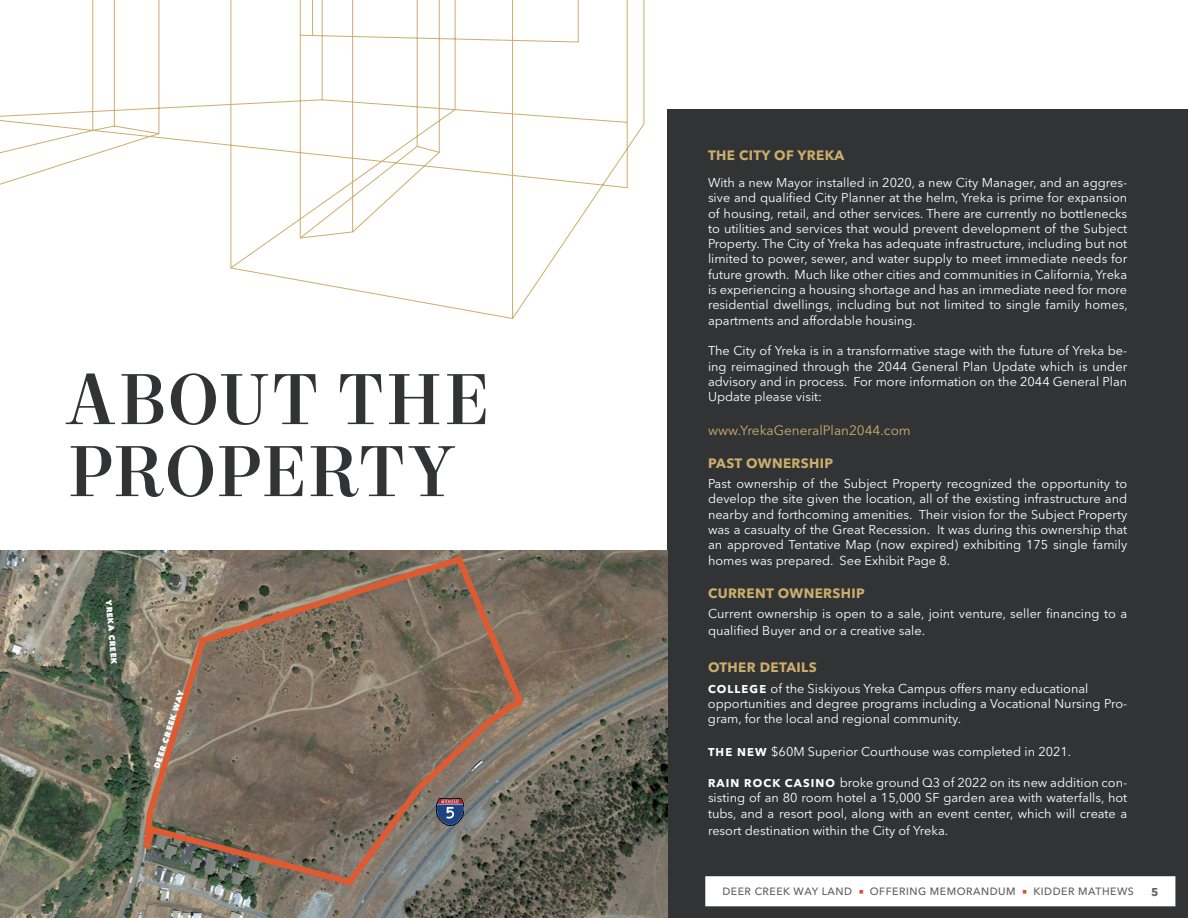
<style>
.page{position:relative;width:1188px;height:918px;background:#fff}
.page>*{position:absolute;margin:0;border:0;box-sizing:border-box;transform-origin:0 0}
.t1{font:500 72px/72px "Mort Modern 09";letter-spacing:.01em;color:#323335}
.t2{font:700 13.5px "Avenir Next LT Pro";letter-spacing:.025em;color:#cbae6c}
.t3{font:13.5px "Avenir Next LT Pro";color:#cbae6c}
.t4{font:12.75px/15.3px "Avenir Next LT Pro";color:#fff;text-align:justify}
.t5{font:700 11.25px "Avenir Next LT Pro";color:#5f5d5e}
.t6{font:500 10.5px "Avenir Next LT Pro";letter-spacing:.05em;color:#5f5d5e}
.t7{font:800 8.1px "Avenir Next LT Pro";color:#fff}
.s1{font-weight:700;font-size:11.25px}
.s2{color:#de4726}
</style>
<div class="page">
<div style="left:668px;top:110px;width:520px;height:808px;background:#323335"></div>
<img style="left:0;top:550px;width:667px;height:368px">
<svg style="left:135px;top:552px;width:411px;height:357px;background:#7f7062"></svg>
<svg style="left:436px;top:798px;width:28px;height:28px"></svg>
<div style="left:705px;top:876px;width:470px;height:30px;background:#fff"></div>
<svg style="left:0;top:0;width:645px;height:318px"></svg>
<h1 class="t1" style="left:68px;top:367px;width:424px">ABOUT THE<br>PROPERTY</h1>
<p class="t7" style="left:114px;top:599px;width:66px;rotate:85deg">YREKA CREEK</p>
<p class="t7" style="left:152px;top:767px;width:83px;rotate:-72deg">DEER CREEK WAY</p>
<p class="t2" style="left:708px;top:147px;width:138px">THE CITY OF YREKA</p>
<p class="t4" style="left:708px;top:175px;width:421px">With a new Mayor installed in 2020, a new City Manager, and an aggres&shy;sive and qualified City Planner at the helm, Yreka is prime for expansion of housing, retail, and other services. There are currently no bottlenecks to utilities and services that would prevent development of the Subject Property. The City of Yreka has adequate infrastructure, including but not limited to power, sewer, and water supply to meet immediate needs for future growth. Much like other cities and communities in California, Yreka is experiencing a housing shortage and has an immediate need for more residential dwellings, including but not limited to single family homes, apartments and affordable housing.</p>
<p class="t4" style="left:708px;top:343px;width:421px">The City of Yreka is in a transformative stage with the future of Yreka be&shy;ing reimagined through the 2044 General Plan Update which is under advisory and in process. For more information on the 2044 General Plan Update please visit:</p>
<p class="t3" style="left:708px;top:422px;width:204px">www.YrekaGeneralPlan2044.com</p>
<p class="t2" style="left:708px;top:455px;width:127px">PAST OWNERSHIP</p>
<p class="t4" style="left:708px;top:476px;width:421px">Past ownership of the Subject Property recognized the opportunity to develop the site given the location, all of the existing infrastructure and nearby and forthcoming amenities. Their vision for the Subject Property was a casualty of the Great Recession. It was during this ownership that an approved Tentative Map (now expired) exhibiting 175 single family homes was prepared. See Exhibit Page 8.</p>
<p class="t2" style="left:708px;top:585px;width:158px">CURRENT OWNERSHIP</p>
<p class="t4" style="left:708px;top:605px;width:421px;line-height:17.4px">Current ownership is open to a sale, joint venture, seller financing to a qualified Buyer and or a creative sale.</p>
<p class="t2" style="left:708px;top:659px;width:110px">OTHER DETAILS</p>
<p class="t4" style="left:708px;top:680px;width:421px;text-align:left"><span class="s1">COLLEGE</span> of the Siskiyous Yreka Campus offers many educational opportunities and degree programs including a Vocational Nursing Pro&shy;gram, for the local and regional community.</p>
<p class="t4" style="left:708px;top:743px;width:365px"><span class="s1">THE NEW</span> $60M Superior Courthouse was completed in 2021.</p>
<p class="t4" style="left:708px;top:775px;width:421px"><span class="s1">RAIN ROCK CASINO</span> broke ground Q3 of 2022 on its new addition con&shy;sisting of an 80 room hotel a 15,000 SF garden area with waterfalls, hot tubs, and a resort pool, along with an event center, which will create a</p>
<p class="t4" style="left:708px;top:823px;width:242px">resort destination within the City of Yreka.</p>
<p class="t6" style="left:722px;top:885px;width:413px">DEER CREEK WAY LAND <span class="s2">■</span> OFFERING MEMORANDUM <span class="s2">■</span> KIDDER MATHEWS</p>
<p class="t5" style="left:1151px;top:885px;width:9px">5</p>
</div>
